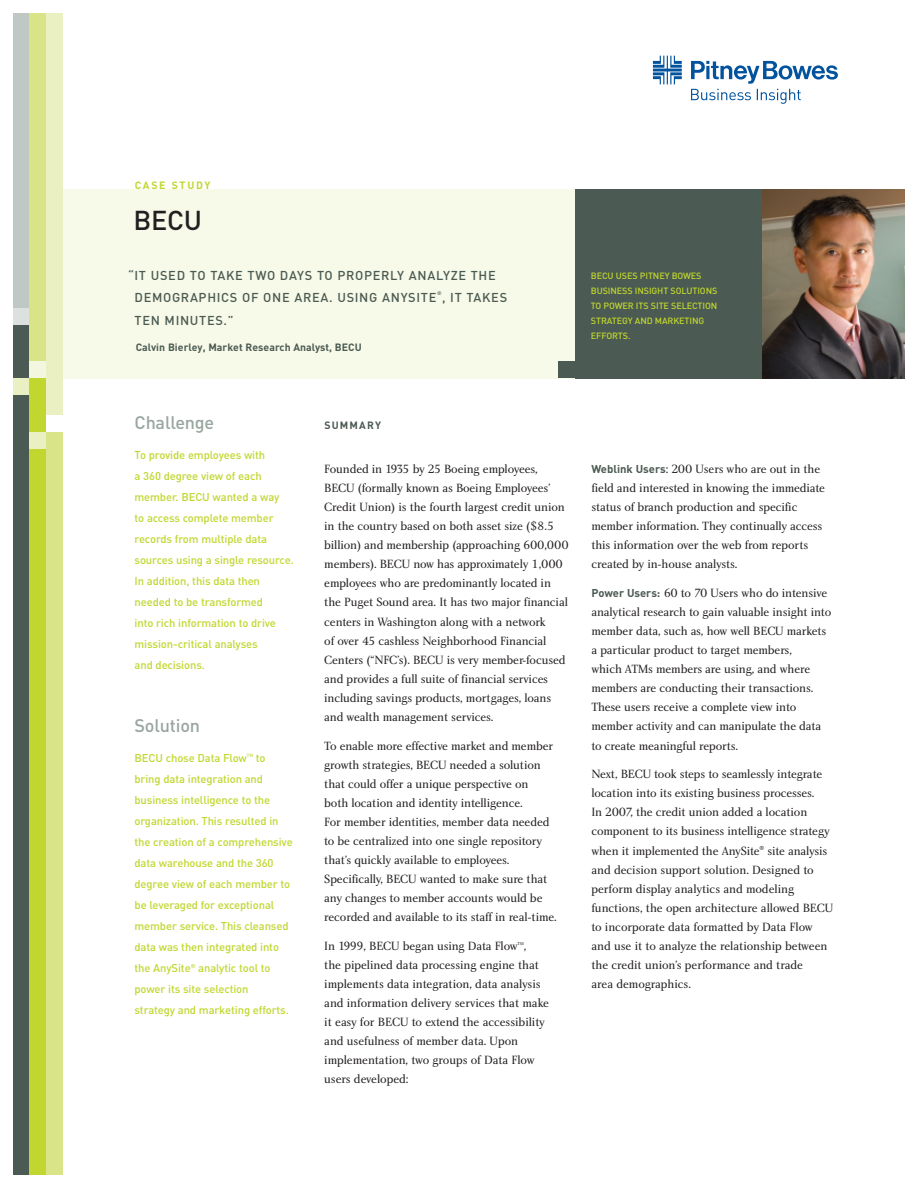
<style>
.page{position:relative;width:918px;height:1188px;background:#fff}
.page>*{position:absolute;margin:0;border:0;box-sizing:border-box;transform-origin:0 0}
.t1{font:500 27px "DIN";color:#231f20}
.t2{font:500 18px "DIN";letter-spacing:-.01em;color:#99a69f}
.t3{font:500 12.75px/22.5px "DIN";letter-spacing:.055em;color:#4b5a52}
.t4{font:12.3px/19px "Charlotte Book Plain";letter-spacing:-.01em;color:#231f20}
.t5{font:500 11.25px/21px "DIN";letter-spacing:-.01em;color:#c1d72f}
.t6{font:700 10.5px "DIN";letter-spacing:.005em;color:#4b5a52}
.t7{font:700 10.5px "DIN";letter-spacing:.165em;color:#c1d72f}
.t8{font:700 10.5px "DIN";letter-spacing:.11em;color:#4b5a52}
.t9{font:500 9px/15px "DIN";letter-spacing:-.01em;color:#c1d72f}
.t10{font:500 5.25px "DIN";color:#4b5a52}
.t11{font:500 4.5px "DIN";color:#c1d72f}
.t12{font:4.5px "Charlotte Book Plain";color:#231f20}
.s1{font-family:"DIN";font-weight:700;font-size:11.25px;color:#4b5a52}
</style>
<div class="page">
<div style="left:61px;top:189px;width:843px;height:189px;background:#f7fae9"></div>
<div style="left:575px;top:189px;width:329px;height:189px;background:#4b5a52"></div>
<img style="left:763px;top:189px;width:141px;height:189px">
<div style="left:14px;top:14px;width:16px;height:310px;background:#bfc8c3"></div>
<div style="left:14px;top:324px;width:16px;height:850px;background:#4b5a52"></div>
<div style="left:559px;top:362px;width:16px;height:16px;background:#4b5a52"></div>
<div style="left:14px;top:378px;width:16px;height:16px;background:#eaf0c1"></div>
<div style="left:14px;top:308px;width:16px;height:16px;background:#dce1de"></div>
<svg style="left:653px;top:56px;width:185px;height:48px"></svg>
<div style="left:30px;top:14px;width:16px;height:364px;background:#d8e487"></div>
<div style="left:30px;top:362px;width:16px;height:16px;background:#f3f7df"></div>
<div style="left:30px;top:378px;width:16px;height:796px;background:#c1d72f"></div>
<div style="left:30px;top:432px;width:16px;height:16px;background:#eaf0c1"></div>
<div style="left:46px;top:14px;width:16px;height:418px;background:#eaf0c1"></div>
<div style="left:46px;top:432px;width:16px;height:742px;background:#d8e487"></div>
<div style="left:46px;top:416px;width:16px;height:16px;background:#fff"></div>
<p class="t7" style="left:135px;top:179px;width:77px">CASE STUDY</p>
<h1 class="t1" style="left:134px;top:204px;width:70px">BECU</h1>
<p class="t3" style="left:135px;top:263px;width:374px;text-indent:-6px">“IT USED TO TAKE TWO DAYS TO PROPERLY ANALYZE THE<br>DEMOGRAPHICS OF ONE AREA. USING ANYSITE , IT TAKES</p>
<p class="t10" style="left:437px;top:290px;width:6px">®</p>
<p class="t3" style="left:135px;top:308px;width:101px">TEN MINUTES.”</p>
<p class="t6" style="left:136px;top:341px;width:228px">Calvin Bierley, Market Research Analyst, BECU</p>
<p class="t9" style="left:591px;top:268px;width:128px">BECU USES PITNEY BOWES<br>BUSINESS INSIGHT SOLUTIONS<br>TO POWER ITS SITE SELECTION<br>STRATEGY AND MARKETING<br>EFFORTS.</p>
<h2 class="t2" style="left:135px;top:412px;width:81px">Challenge</h2>
<p class="t5" style="left:135px;top:444px;width:161px">To provide employees with<br>a 360 degree view of each member. BECU wanted a way<br>to access complete member records from multiple data sources using a single resource.<br>In addition, this data then needed to be transformed<br>into rich information to drive mission-critical analyses<br>and decisions.</p>
<h2 class="t2" style="left:135px;top:715px;width:67px">Solution</h2>
<p class="t5" style="left:135px;top:747px;width:114px">BECU chose Data Flow</p>
<p class="t11" style="left:247px;top:753px;width:8px">TM</p>
<p class="t5" style="left:135px;top:747px;width:160px;text-indent:121px">to bring data integration and business intelligence to the organization. This resulted in the creation of a comprehensive data warehouse and the 360 degree view of each member to be leveraged for exceptional member service. This cleansed data was then integrated into the AnySite<sup>®</sup> analytic tool to power its site selection<br>strategy and marketing efforts.</p>
<p class="t8" style="left:324px;top:419px;width:58px">SUMMARY</p>
<p class="t4" style="left:324px;top:461px;width:246px">Founded in 1935 by 25 Boeing employees, BECU (formally known as Boeing Employees’ Credit Union) is the fourth largest credit union in the country based on both asset size ($8.5 billion) and membership (approaching 600,000 members). BECU now has approximately 1,000 employees who are predominantly located in the Puget Sound area. It has two major financial centers in Washington along with a network<br>of over 45 cashless Neighborhood Financial Centers (“NFC’s). BECU is very member-focused and provides a full suite of financial services including savings products, mortgages, loans and wealth management services.</p>
<p class="t4" style="left:324px;top:737px;width:234px">To enable more effective market and member growth strategies, BECU needed a solution that could offer a unique perspective on<br>both location and identity intelligence.<br>For member identities, member data needed to be centralized into one single repository that’s quickly available to employees.<br>Specifically, BECU wanted to make sure that any changes to member accounts would be recorded and available to its staff in real-time.</p>
<p class="t4" style="left:324px;top:937px;width:195px">In 1999, BECU began using Data Flow</p>
<p class="t12" style="left:518px;top:942px;width:8px">TM</p>
<p class="t4" style="left:324px;top:937px;width:226px;text-indent:199px">,<br>the pipelined data processing engine that implements data integration, data analysis and information delivery services that make it easy for BECU to extend the accessibility and usefulness of member data. Upon implementation, two groups of Data Flow users developed:</p>
<p class="t4" style="left:591px;top:461px;width:235px"><span class="s1">Weblink Users</span>: 200 Users who are out in the field and interested in knowing the immediate status of branch production and specific member information. They continually access this information over the web from reports created by in-house analysts.</p>
<p class="t4" style="left:591px;top:585px;width:241px"><span class="s1">Power Users:</span> 60 to 70 Users who do intensive analytical research to gain valuable insight into member data, such as, how well BECU markets a particular product to target members,<br>which ATMs members are using, and where members are conducting their transactions.<br>These users receive a complete view into member activity and can manipulate the data to create meaningful reports.</p>
<p class="t4" style="left:591px;top:766px;width:243px">Next, BECU took steps to seamlessly integrate location into its existing business processes.<br>In 2007, the credit union added a location component to its business intelligence strategy when it implemented the AnySite<sup>®</sup> site analysis and decision support solution. Designed to perform display analytics and modeling functions, the open architecture allowed BECU to incorporate data formatted by Data Flow and use it to analyze the relationship between the credit union’s performance and trade<br>area demographics.</p>
</div>
